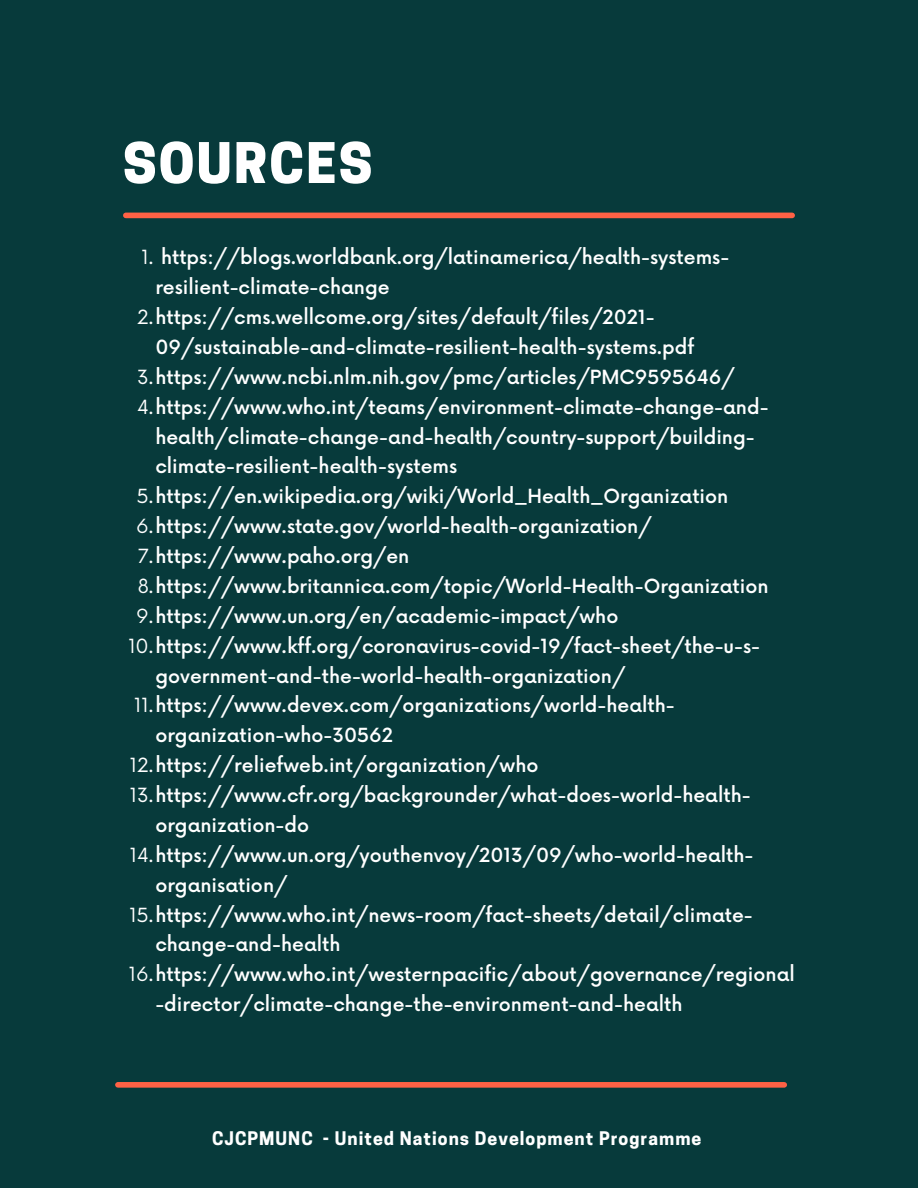
<style>
.page{position:relative;width:918px;height:1188px;background:#073a3b}
.page>*{position:absolute;margin:0;border:0;box-sizing:border-box;transform-origin:0 0}
.t1{font:800 52.5px "Cooper Hewitt";letter-spacing:.04em;color:#fff}
.t2{font:500 19.05px/29.8px "Now";color:#fff}
.t3{font:700 17.55px "Cooper Hewitt";letter-spacing:.06em;color:#fff}
.s1{font-weight:400}
</style>
<div class="page">
<div style="left:126px;top:213px;width:666px;height:5px;background:#ff6145"></div>
<div style="left:118px;top:1082px;width:666px;height:6px;background:#ff6145"></div>
<p class="t1" style="left:123px;top:144px;width:251px">SOURCES</p>
<p class="t2" style="left:155px;top:244px;width:575px;text-indent:-14px"><span class="s1">1.</span> https://blogs.worldbank.org/latinamerica/health-systems&shy;resilient-climate-change</p>
<p class="t2" style="left:155px;top:303px;width:540px;text-indent:-18px"><span class="s1">2.</span>https://cms.wellcome.org/sites/default/files/2021-<br>09/sustainable-and-climate-resilient-health-systems.pdf</p>
<p class="t2" style="left:137px;top:363px;width:599px"><span class="s1">3.</span>https://www.ncbi.nlm.nih.gov/pmc/articles/PMC9595646/</p>
<p class="t2" style="left:155px;top:393px;width:615px;text-indent:-18px"><span class="s1">4.</span>https://www.who.int/teams/environment-climate-change-and&shy;health/climate-change-and-health/country-support/building&shy;climate-resilient-health-systems</p>
<p class="t2" style="left:137px;top:483px;width:593px"><span class="s1">5.</span>https://en.wikipedia.org/wiki/World_Health_Organization</p>
<p class="t2" style="left:136px;top:513px;width:517px"><span class="s1">6.</span>https://www.state.gov/world-health-organization/</p>
<p class="t2" style="left:138px;top:542px;width:273px"><span class="s1">7.</span>https://www.paho.org/en</p>
<p class="t2" style="left:138px;top:572px;width:632px"><span class="s1">8.</span>https://www.britannica.com/topic/World-Health-Organization</p>
<p class="t2" style="left:136px;top:602px;width:484px"><span class="s1">9.</span>https://www.un.org/en/academic-impact/who</p>
<p class="t2" style="left:155px;top:632px;width:606px;text-indent:-27px"><span class="s1">10.</span>https://www.kff.org/coronavirus-covid-19/fact-sheet/the-u-s&shy;government-and-the-world-health-organization/</p>
<p class="t2" style="left:155px;top:692px;width:521px;text-indent:-21px"><span class="s1">11.</span>https://www.devex.com/organizations/world-health&shy;organization-who-30562</p>
<p class="t2" style="left:130px;top:752px;width:410px"><span class="s1">12.</span>https://reliefweb.int/organization/who</p>
<p class="t2" style="left:155px;top:781px;width:597px;text-indent:-25px"><span class="s1">13.</span>https://www.cfr.org/backgrounder/what-does-world-health&shy;organization-do</p>
<p class="t2" style="left:155px;top:841px;width:600px;text-indent:-26px"><span class="s1">14.</span>https://www.un.org/youthenvoy/2013/09/who-world-health&shy;organisation/</p>
<p class="t2" style="left:155px;top:901px;width:599px;text-indent:-26px"><span class="s1">15.</span>https://www.who.int/news-room/fact-sheets/detail/climate&shy;change-and-health</p>
<p class="t2" style="left:155px;top:961px;width:641px;text-indent:-26px"><span class="s1">16.</span>https://www.who.int/westernpacific/about/governance/regional -director/climate-change-the-environment-and-health</p>
<p class="t3" style="left:212px;top:1132px;width:491px">CJCPMUNC - United Nations Development Programme</p>
</div>
